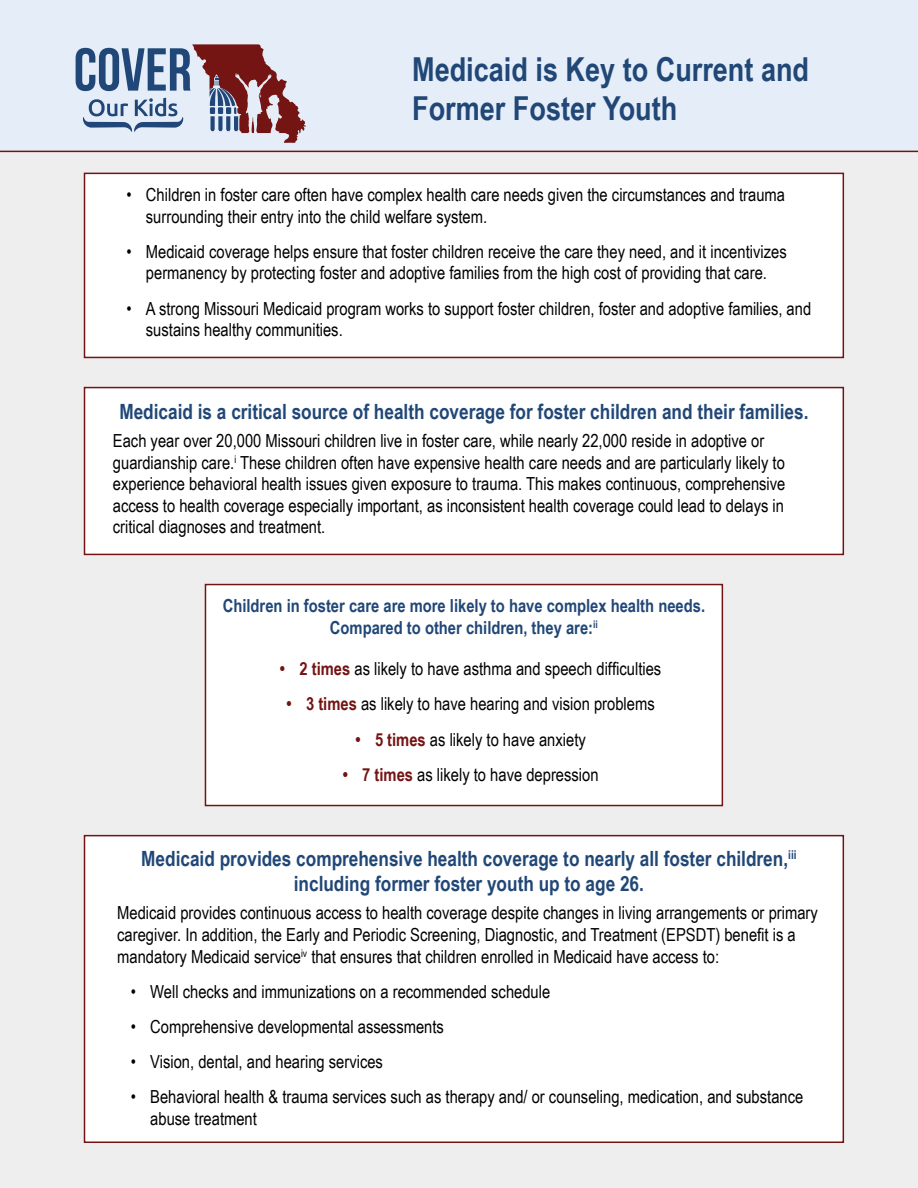
<style>
.page{position:relative;width:918px;height:1188px;background:#fff}
.page>*{position:absolute;margin:0;border:0;box-sizing:border-box;transform-origin:0 0}
.t1{font:700 33px/39.6px "Arial Narrow";color:#214777}
.t2{font:700 21px/25.2px "Arial Narrow";color:#214777;text-align:center}
.t3{font:18px/21.6px "Arial Narrow";color:#000}
.t4{font:700 18px/21.6px "Arial Narrow";color:#214777;text-align:center}
.s1{font-weight:700;color:#741313}
</style>
<div class="page">
<div style="left:0;top:152px;width:918px;height:1036px;background:#efeeee"></div>
<div style="left:0;top:0;width:918px;height:152px;background:#e4edf8"></div>
<svg style="left:76px;top:44px;width:230px;height:99px;background:#a69faf"></svg>
<div style="left:205px;top:585px;width:517px;height:221px;background:#fff"></div>
<div style="left:205px;top:584px;width:518px;height:222px;border:2px solid #741313"></div>
<div style="left:84px;top:835px;width:760px;height:308px;background:#fff;border:2px solid #741313"></div>
<div style="left:84px;top:173px;width:760px;height:185px;background:#fff;border:2px solid #741313"></div>
<div style="left:84px;top:387px;width:760px;height:168px;background:#fff;border:2px solid #741313"></div>
<h1 class="t1" style="left:412px;top:48px;width:398px">Medicaid is Key to Current and<br>Former Foster Youth</h1>
<p class="t3" style="left:146px;top:183px;width:641px;text-indent:-20px">• Children in foster care often have complex health care needs given the circumstances and trauma surrounding their entry into the child welfare system.</p>
<p class="t3" style="left:126px;top:240px;width:662px;text-align:center">• Medicaid coverage helps ensure that foster children receive the care they need, and it incentivizes permanency by protecting foster and adoptive families from the high cost of providing that care.</p>
<p class="t3" style="left:146px;top:297px;width:667px;text-indent:-20px">• A strong Missouri Medicaid program works to support foster children, foster and adoptive families, and sustains healthy communities.</p>
<p class="t2" style="left:119px;top:398px;width:691px">Medicaid is a critical source of health coverage for foster children and their families.</p>
<p class="t3" style="left:113px;top:429px;width:674px">Each year over 20,000 Missouri children live in foster care, while nearly 22,000 reside in adoptive or guardianship care.<sup>i</sup> These children often have expensive health care needs and are particularly likely to experience behavioral health issues given exposure to trauma. This makes continuous, comprehensive access to health coverage especially important, as inconsistent health coverage could lead to delays in critical diagnoses and treatment.</p>
<p class="t4" style="left:223px;top:594px;width:484px">Children in foster care are more likely to have complex health needs.<br>Compared to other children, they are:<sup>ii</sup></p>
<p class="t3" style="left:280px;top:658px;width:383px"><span class="s1">• 2 times</span> as likely to have asthma and speech difficulties</p>
<p class="t3" style="left:287px;top:693px;width:370px"><span class="s1">• 3 times</span> as likely to have hearing and vision problems</p>
<p class="t3" style="left:355px;top:728px;width:232px"><span class="s1">• 5 times</span> as likely to have anxiety</p>
<p class="t3" style="left:343px;top:763px;width:257px"><span class="s1">• 7 times</span> as likely to have depression</p>
<p class="t2" style="left:141px;top:845px;width:657px">Medicaid provides comprehensive health coverage to nearly all foster children,<sup>iii </sup>including former foster youth up to age 26.</p>
<p class="t3" style="left:117px;top:902px;width:702px">Medicaid provides continuous access to health coverage despite changes in living arrangements or primary caregiver. In addition, the Early and Periodic Screening, Diagnostic, and Treatment (EPSDT) benefit is a mandatory Medicaid service<sup>iv</sup> that ensures that children enrolled in Medicaid have access to:</p>
<p class="t3" style="left:131px;top:980px;width:421px">• Well checks and immunizations on a recommended schedule</p>
<p class="t3" style="left:131px;top:1015px;width:315px">• Comprehensive developmental assessments</p>
<p class="t3" style="left:131px;top:1050px;width:254px">• Vision, dental, and hearing services</p>
<p class="t3" style="left:150px;top:1085px;width:655px;text-indent:-20px">• Behavioral health &amp; trauma services such as therapy and/ or counseling, medication, and substance abuse treatment</p>
</div>
